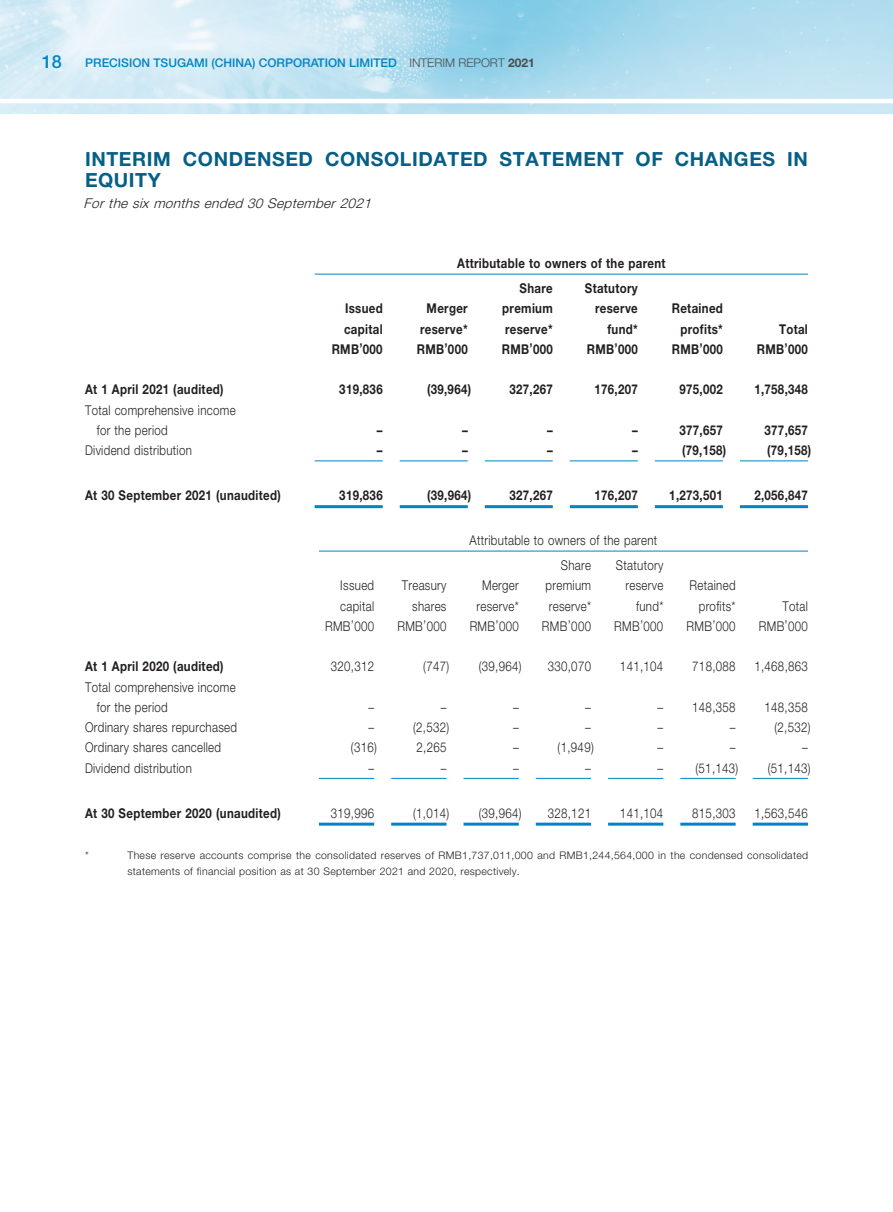
<style>
.page{position:relative;width:893px;height:1212px;background:#fff}
.page>*{position:absolute;margin:0;border:0;box-sizing:border-box;transform-origin:0 0}
.t1{font:700 19.5px/21px "Helvetica Neue LT Std";letter-spacing:.03em;color:#065f86}
.t2{font:500 18px "Helvetica Neue LT Std";color:#0084c2}
.t3{font:300 13.5px/20.2px "Helvetica Neue LT Std";letter-spacing:.03em;color:#231f20;scale:.85 1}
.t4{font:700 13.5px/24.8px "Helvetica Neue LT Std";letter-spacing:.03em;color:#231f20;scale:.85 1}
.t5{font:italic 300 13.5px "Helvetica Neue LT Std";color:#231f20}
.t6{font:500 12px "Helvetica Neue LT Std";color:#0084c2}
.t7{font:300 10.5px/16.5px "Helvetica Neue LT Std";letter-spacing:.03em;color:#231f20}
.s1{font-weight:300;color:#4b4c4d}
.s2{font-weight:700;color:#4b4c4d}
</style>
<div class="page">
<img style="left:0;top:0;width:893px;height:114px">
<hr style="left:0;top:99px;width:893px;height:4px;background:#fff">
<hr style="left:315px;top:274px;width:493px;height:1px;background:#0084c2">
<hr style="left:315px;top:460px;width:68px;height:1px;background:#0084c2">
<hr style="left:400px;top:460px;width:68px;height:1px;background:#0084c2">
<hr style="left:485px;top:460px;width:68px;height:1px;background:#0084c2">
<hr style="left:570px;top:460px;width:68px;height:1px;background:#0084c2">
<hr style="left:655px;top:460px;width:68px;height:1px;background:#0084c2">
<hr style="left:740px;top:460px;width:68px;height:1px;background:#0084c2">
<hr style="left:315px;top:505px;width:68px;height:3px;background:#0084c2">
<hr style="left:400px;top:505px;width:68px;height:3px;background:#0084c2">
<hr style="left:485px;top:505px;width:68px;height:3px;background:#0084c2">
<hr style="left:570px;top:505px;width:68px;height:3px;background:#0084c2">
<hr style="left:655px;top:505px;width:68px;height:3px;background:#0084c2">
<hr style="left:740px;top:505px;width:68px;height:3px;background:#0084c2">
<hr style="left:319px;top:551px;width:489px;height:1px;background:#0084c2">
<hr style="left:319px;top:778px;width:55px;height:1px;background:#0084c2">
<hr style="left:391px;top:778px;width:55px;height:1px;background:#0084c2">
<hr style="left:463px;top:778px;width:56px;height:1px;background:#0084c2">
<hr style="left:536px;top:778px;width:55px;height:1px;background:#0084c2">
<hr style="left:608px;top:778px;width:55px;height:1px;background:#0084c2">
<hr style="left:680px;top:778px;width:56px;height:1px;background:#0084c2">
<hr style="left:753px;top:778px;width:55px;height:1px;background:#0084c2">
<hr style="left:319px;top:823px;width:55px;height:3px;background:#0084c2">
<hr style="left:391px;top:823px;width:55px;height:3px;background:#0084c2">
<hr style="left:463px;top:823px;width:56px;height:3px;background:#0084c2">
<hr style="left:536px;top:823px;width:55px;height:3px;background:#0084c2">
<hr style="left:608px;top:823px;width:55px;height:3px;background:#0084c2">
<hr style="left:680px;top:823px;width:56px;height:3px;background:#0084c2">
<hr style="left:753px;top:823px;width:55px;height:3px;background:#0084c2">
<h2 class="t2" style="left:42px;top:51px;width:22px">18</h2>
<p class="t6" style="left:85px;top:56px;width:451px">PRECISION TSUGAMI (CHINA) CORPORATION LIMITED <span class="s1">INTERIM REPORT</span> <span class="s2">2021</span></p>
<h1 class="t1" style="left:85px;top:148px;width:724px">INTERIM CONDENSED CONSOLIDATED STATEMENT OF CHANGES IN<br>EQUITY</h1>
<p class="t5" style="left:84px;top:194px;width:293px">Forthe sixmonthsended 30 September2021</p>
<p class="t4" style="left:520px;top:251px;width:173px;text-indent:-62px">Attributable to owners of the parent<br>Share</p>
<p class="t4" style="left:585px;top:275px;width:64px">Statutory</p>
<p class="t4" style="left:345px;top:296px;width:46px">Issued</p>
<p class="t4" style="left:427px;top:296px;width:50px">Merger</p>
<p class="t4" style="left:502px;top:296px;width:61px">premium</p>
<p class="t4" style="left:595px;top:296px;width:52px">reserve</p>
<p class="t4" style="left:672px;top:296px;width:62px">Retained</p>
<p class="t4" style="left:344px;top:316px;width:47px">capital</p>
<p class="t4" style="left:420px;top:316px;width:58px">reserve*</p>
<p class="t4" style="left:505px;top:316px;width:58px">reserve*</p>
<p class="t4" style="left:607px;top:316px;width:37px">fund*</p>
<p class="t4" style="left:680px;top:316px;width:51px">profits*</p>
<p class="t4" style="left:779px;top:316px;width:35px">Total</p>
<p class="t4" style="left:332px;top:336px;width:62px">RMB’000</p>
<p class="t4" style="left:417px;top:336px;width:62px">RMB’000</p>
<p class="t4" style="left:502px;top:336px;width:62px">RMB’000</p>
<p class="t4" style="left:587px;top:336px;width:62px">RMB’000</p>
<p class="t4" style="left:672px;top:336px;width:62px">RMB’000</p>
<p class="t4" style="left:757px;top:336px;width:62px">RMB’000</p>
<p class="t4" style="left:85px;top:377px;width:165px">At 1 April 2021 (audited)</p>
<p class="t4" style="left:339px;top:377px;width:53px">319,836</p>
<p class="t4" style="left:427px;top:377px;width:53px">(39,964)</p>
<p class="t4" style="left:509px;top:377px;width:53px">327,267</p>
<p class="t4" style="left:594px;top:377px;width:53px">176,207</p>
<p class="t4" style="left:679px;top:377px;width:53px">975,002</p>
<p class="t4" style="left:754px;top:377px;width:65px">1,758,348</p>
<p class="t3" style="left:97px;top:399px;width:165px;text-indent:-12px">Total comprehensive income for the period</p>
<p class="t4" style="left:377px;top:417px;width:8px">–</p>
<p class="t4" style="left:462px;top:417px;width:8px">–</p>
<p class="t4" style="left:547px;top:417px;width:8px">–</p>
<p class="t4" style="left:632px;top:417px;width:8px">–</p>
<p class="t4" style="left:679px;top:417px;width:53px">377,657</p>
<p class="t4" style="left:764px;top:417px;width:53px">377,657</p>
<p class="t3" style="left:85px;top:440px;width:127px">Dividend distribution</p>
<p class="t4" style="left:377px;top:437px;width:8px">–</p>
<p class="t4" style="left:462px;top:437px;width:8px">–</p>
<p class="t4" style="left:547px;top:437px;width:8px">–</p>
<p class="t4" style="left:632px;top:437px;width:8px">–</p>
<p class="t4" style="left:682px;top:437px;width:53px">(79,158)</p>
<p class="t4" style="left:767px;top:437px;width:53px">(79,158)</p>
<p class="t4" style="left:85px;top:482px;width:232px">At 30 September 2021 (unaudited)</p>
<p class="t4" style="left:339px;top:482px;width:53px">319,836</p>
<p class="t4" style="left:427px;top:482px;width:53px">(39,964)</p>
<p class="t4" style="left:509px;top:482px;width:53px">327,267</p>
<p class="t4" style="left:594px;top:482px;width:53px">176,207</p>
<p class="t4" style="left:669px;top:482px;width:65px">1,273,501</p>
<p class="t4" style="left:754px;top:482px;width:65px">2,056,847</p>
<p class="t3" style="left:561px;top:528px;width:115px;line-height:24.8px;text-indent:-91px">Attributable to owners of the parent<br>Share</p>
<p class="t3" style="left:616px;top:555px;width:57px">Statutory</p>
<p class="t3" style="left:340px;top:575px;width:41px">Issued</p>
<p class="t3" style="left:402px;top:575px;width:54px">Treasury</p>
<p class="t3" style="left:482px;top:575px;width:45px">Merger</p>
<p class="t3" style="left:546px;top:575px;width:55px">premium</p>
<p class="t3" style="left:625px;top:575px;width:46px">reserve</p>
<p class="t3" style="left:690px;top:575px;width:56px">Retained</p>
<p class="t3" style="left:340px;top:595px;width:42px">capital</p>
<p class="t3" style="left:412px;top:595px;width:42px">shares</p>
<p class="t3" style="left:477px;top:595px;width:51px">reserve*</p>
<p class="t3" style="left:549px;top:595px;width:51px">reserve*</p>
<p class="t3" style="left:636px;top:595px;width:34px">fund*</p>
<p class="t3" style="left:699px;top:595px;width:45px">profits*</p>
<p class="t3" style="left:782px;top:595px;width:32px">Total</p>
<p class="t3" style="left:325px;top:615px;width:59px">RMB’000</p>
<p class="t3" style="left:397px;top:615px;width:59px">RMB’000</p>
<p class="t3" style="left:470px;top:615px;width:59px">RMB’000</p>
<p class="t3" style="left:542px;top:615px;width:59px">RMB’000</p>
<p class="t3" style="left:614px;top:615px;width:59px">RMB’000</p>
<p class="t3" style="left:686px;top:615px;width:59px">RMB’000</p>
<p class="t3" style="left:759px;top:615px;width:59px">RMB’000</p>
<p class="t4" style="left:85px;top:654px;width:165px">At 1 April 2020 (audited)</p>
<p class="t3" style="left:331px;top:656px;width:53px">320,312</p>
<p class="t3" style="left:423px;top:656px;width:32px">(747)</p>
<p class="t3" style="left:479px;top:656px;width:52px">(39,964)</p>
<p class="t3" style="left:548px;top:656px;width:53px">330,070</p>
<p class="t3" style="left:620px;top:656px;width:53px">141,104</p>
<p class="t3" style="left:692px;top:656px;width:53px">718,088</p>
<p class="t3" style="left:754px;top:656px;width:65px">1,468,863</p>
<p class="t3" style="left:97px;top:676px;width:165px;text-indent:-12px">Total comprehensive income for the period</p>
<p class="t3" style="left:368px;top:696px;width:8px">–</p>
<p class="t3" style="left:441px;top:696px;width:8px">–</p>
<p class="t3" style="left:513px;top:696px;width:8px">–</p>
<p class="t3" style="left:585px;top:696px;width:8px">–</p>
<p class="t3" style="left:658px;top:696px;width:93px">– 148,358</p>
<p class="t3" style="left:764px;top:696px;width:53px">148,358</p>
<p class="t3" style="left:85px;top:717px;width:180px">Ordinary shares repurchased</p>
<p class="t3" style="left:368px;top:717px;width:8px">–</p>
<p class="t3" style="left:413px;top:717px;width:44px">(2,532)</p>
<p class="t3" style="left:513px;top:717px;width:8px">–</p>
<p class="t3" style="left:585px;top:717px;width:8px">–</p>
<p class="t3" style="left:658px;top:717px;width:8px">–</p>
<p class="t3" style="left:730px;top:717px;width:8px">–</p>
<p class="t3" style="left:774px;top:717px;width:44px">(2,532)</p>
<p class="t3" style="left:85px;top:737px;width:162px">Ordinary shares cancelled</p>
<p class="t3" style="left:351px;top:737px;width:32px">(316)</p>
<p class="t3" style="left:416px;top:737px;width:37px">2,265</p>
<p class="t3" style="left:513px;top:737px;width:8px">–</p>
<p class="t3" style="left:558px;top:737px;width:44px">(1,949)</p>
<p class="t3" style="left:658px;top:737px;width:8px">–</p>
<p class="t3" style="left:730px;top:737px;width:8px">–</p>
<p class="t3" style="left:802px;top:737px;width:8px">–</p>
<p class="t3" style="left:85px;top:757px;width:127px">Dividend distribution</p>
<p class="t3" style="left:368px;top:757px;width:8px">–</p>
<p class="t3" style="left:441px;top:757px;width:8px">–</p>
<p class="t3" style="left:513px;top:757px;width:8px">–</p>
<p class="t3" style="left:585px;top:757px;width:8px">–</p>
<p class="t3" style="left:658px;top:757px;width:97px">– (51,143)</p>
<p class="t3" style="left:768px;top:757px;width:52px">(51,143)</p>
<p class="t4" style="left:85px;top:800px;width:232px">At 30 September 2020 (unaudited)</p>
<p class="t3" style="left:331px;top:802px;width:53px">319,996</p>
<p class="t3" style="left:413px;top:802px;width:44px">(1,014)</p>
<p class="t3" style="left:479px;top:802px;width:52px">(39,964)</p>
<p class="t3" style="left:548px;top:802px;width:53px">328,121</p>
<p class="t3" style="left:620px;top:802px;width:53px">141,104</p>
<p class="t3" style="left:692px;top:802px;width:53px">815,303</p>
<p class="t3" style="left:754px;top:802px;width:65px">1,563,546</p>
<p class="t7" style="left:85px;top:847px;width:5px">*</p>
<p class="t7" style="left:128px;top:847px;width:682px">These reserve accounts comprise the consolidated reserves of RMB1,737,011,000 and RMB1,244,564,000 in the condensed consolidated statements of financial position as at 30 September 2021 and 2020, respectively.</p>
</div>
